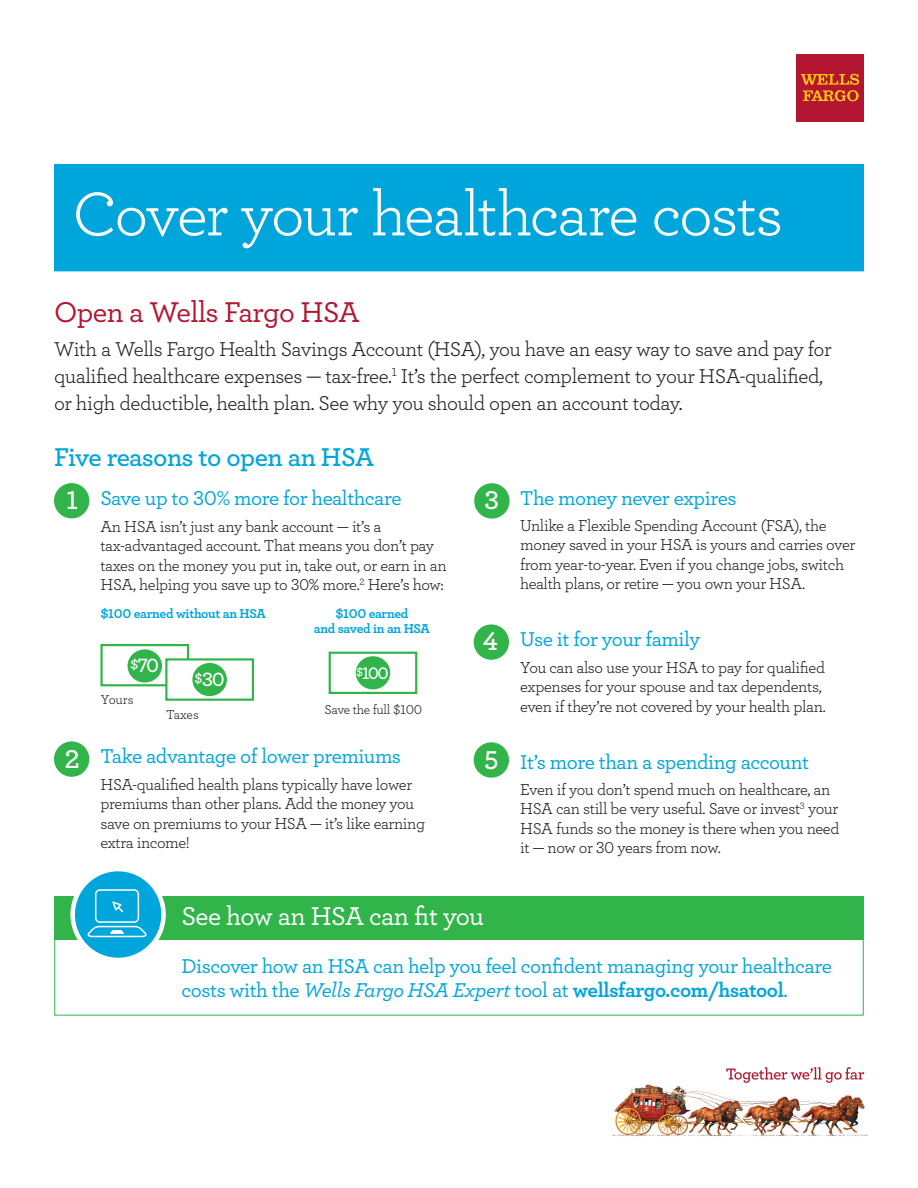
<style>
.page{position:relative;width:918px;height:1188px;background:#fff}
.page>*{position:absolute;margin:0;border:0;box-sizing:border-box;transform-origin:0 0}
.t1{font:64.65px "Archer";letter-spacing:-.035em;color:#fff}
.t2{font:500 30px "Archer";letter-spacing:-.02em;color:#b41530}
.t3{font:600 27px "Archer";letter-spacing:-.025em;color:#00a6db}
.t4{font:500 27px "Archer";letter-spacing:-.03em;color:#fff}
.t5{font:600 27px "Archer";color:#fff}
.t6{font:500 21px/24px "Archer";letter-spacing:-.025em;color:#00a6db}
.t7{font:21px/27px "Archer";letter-spacing:-.02em;color:#231f20}
.t8{font:600 20.1px "Archer";color:#fff}
.t9{font:600 17.55px "Archer";color:#fff}
.t10{font:16.5px/19.5px "Archer";letter-spacing:-.025em;color:#231f20}
.t11{font:700 13.5px/15px "Archer";letter-spacing:-.02em;color:#00a6db;text-align:center}
.t12{font:13.5px "Archer";letter-spacing:-.02em;color:#231f20}
.s1{font-size:13.95px}
.s2{font-size:12.15px}
.s3{font-style:italic}
.s4{font-weight:700}
</style>
<div class="page">
<div style="left:100px;top:644px;width:89px;height:42px;background:#fff;border:2px solid #31b44a"></div>
<div style="left:128px;top:649px;width:34px;height:34px;background:#31b44a;border-radius:50%"></div>
<div style="left:54px;top:164px;width:810px;height:107px;background:#00a6db"></div>
<div style="left:797px;top:54px;width:67px;height:67px;background:#b41530"></div>
<svg style="left:801px;top:74px;width:58px;height:27px"></svg>
<div style="left:54px;top:483px;width:35px;height:35px;background:#31b44a;border-radius:50%"></div>
<div style="left:165px;top:658px;width:89px;height:43px;background:#fff;border:2px solid #31b44a"></div>
<div style="left:192px;top:663px;width:35px;height:33px;background:#31b44a;border-radius:50%"></div>
<div style="left:54px;top:741px;width:35px;height:36px;background:#31b44a;border-radius:50%"></div>
<div style="left:474px;top:483px;width:36px;height:36px;background:#31b44a;border-radius:50%"></div>
<div style="left:474px;top:624px;width:35px;height:36px;background:#31b44a;border-radius:50%"></div>
<div style="left:474px;top:742px;width:35px;height:36px;background:#31b44a;border-radius:50%"></div>
<div style="left:54px;top:897px;width:810px;height:43px;background:#31b44a"></div>
<svg style="left:73px;top:869px;width:91px;height:91px;background:#21b1df"></svg>
<div style="left:70px;top:867px;width:96px;height:95px;border:4px solid #fff;border-radius:50%"></div>
<div style="left:329px;top:652px;width:88px;height:42px;background:#fff;border:2px solid #31b44a"></div>
<div style="left:356px;top:656px;width:34px;height:33px;background:#31b44a;border-radius:50%"></div>
<img style="left:612px;top:1084px;width:256px;height:52px">
<svg style="left:726px;top:1067px;width:138px;height:16px"></svg>
<svg style="left:87px;top:889px;width:60px;height:48px;background:#2ab4e0"></svg>
<h1 class="t1" style="left:72px;top:169px;width:712px">Cover your healthcare costs</h1>
<h2 class="t2" style="left:54px;top:290px;width:307px">Open a Wells Fargo HSA</h2>
<p class="t7" style="left:54px;top:334px;width:779px">With a Wells Fargo Health Savings Account (HSA), you have an easy way to save and pay for qualified healthcare expenses — tax-free.<sup>1</sup> It’s the perfect complement to your HSA-qualified, or high deductible, health plan. See why you should open an account today.</p>
<h3 class="t3" style="left:54px;top:436px;width:322px">Five reasons to open an HSA</h3>
<h3 class="t5" style="left:67px;top:480px;width:13px">1</h3>
<h3 class="t5" style="left:65px;top:739px;width:17px">2</h3>
<p class="t6" style="left:100px;top:485px;width:303px">Save up to 30% more for healthcare</p>
<p class="t10" style="left:100px;top:516px;width:348px">An HSA isn’t just any bank account — it’s a tax-advantaged account. That means you don’t pay taxes on the money you put in, take out, or earn in an HSA, helping you save up to 30% more.<sup>2</sup> Here’s how:</p>
<p class="t11" style="left:100px;top:605px;width:167px">$100 earned without an HSA</p>
<p class="t11" style="left:314px;top:605px;width:118px">$100 earned<br>and saved in an HSA</p>
<p class="t8" style="left:130px;top:650px;width:30px"><span class="s1">$</span>70</p>
<p class="t12" style="left:101px;top:691px;width:34px">Yours</p>
<p class="t8" style="left:195px;top:665px;width:32px"><span class="s1">$</span>30</p>
<p class="t12" style="left:166px;top:705px;width:34px">Taxes</p>
<p class="t9" style="left:356px;top:660px;width:34px"><span class="s2">$</span>100</p>
<p class="t12" style="left:325px;top:700px;width:99px">Save the full $100</p>
<p class="t6" style="left:100px;top:743px;width:302px">Take advantage of lower premiums</p>
<p class="t10" style="left:100px;top:774px;width:326px">HSA-qualified health plans typically have lower premiums than other plans. Add the money you save on premiums to your HSA — it’s like earning extra income!</p>
<h3 class="t5" style="left:485px;top:480px;width:16px">3</h3>
<h3 class="t5" style="left:483px;top:620px;width:17px">4</h3>
<h3 class="t5" style="left:484px;top:739px;width:16px">5</h3>
<p class="t6" style="left:520px;top:485px;width:218px">The money never expires</p>
<p class="t10" style="left:520px;top:515px;width:337px">Unlike a Flexible Spending Account (FSA), the money saved in your HSA is yours and carries over from year-to-year. Even if you change jobs, switch health plans, or retire — you own your HSA.</p>
<p class="t6" style="left:520px;top:626px;width:182px">Use it for your family</p>
<p class="t10" style="left:520px;top:657px;width:307px">You can also use your HSA to pay for qualified expenses for your spouse and tax dependents, even if they’re not covered by your health plan.</p>
<p class="t6" style="left:520px;top:749px;width:290px">It’s more than a spending account</p>
<p class="t10" style="left:520px;top:779px;width:321px">Even if you don’t spend much on healthcare, an HSA can still be very useful. Save or invest<sup>3</sup> your HSA funds so the money is there when you need it — now or 30 years from now.</p>
<h3 class="t4" style="left:181px;top:897px;width:304px">See how an HSA can fit you</h3>
<p class="t6" style="left:181px;top:953px;width:652px">Discover how an HSA can help you feel confident managing your healthcare costs with the <span class="s3">Wells Fargo HSA Expert</span> tool at <span class="s4">wellsfargo.com/hsatool</span>.</p>
</div>
